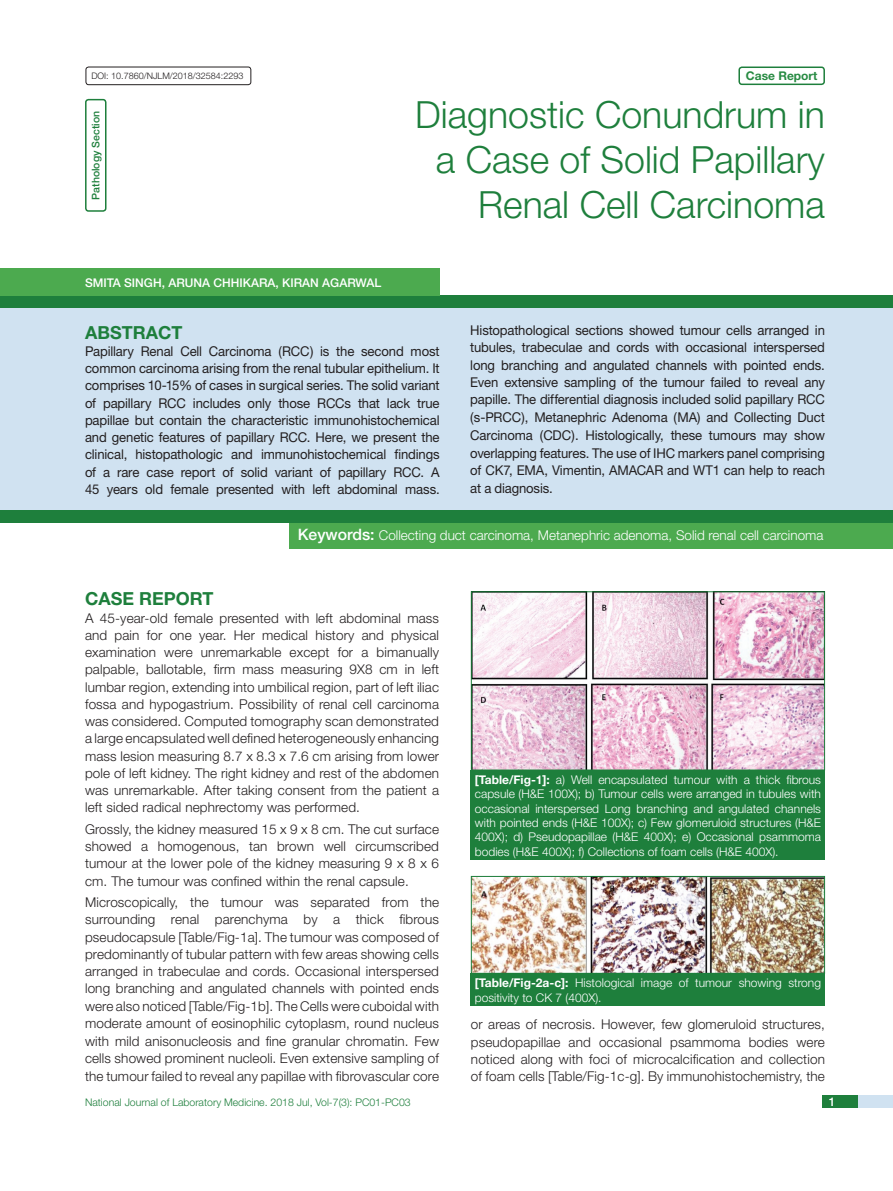
<style>
.page{position:relative;width:893px;height:1191px;background:#fff}
.page>*{position:absolute;margin:0;border:0;box-sizing:border-box;transform-origin:0 0}
.Main_Heading{font:300 37.5px/45px "Helvetica Neue";color:#1e7f3c;text-align:right}
.Heading{font:700 18px "Helvetica Neue";color:#1e7f3c}
.Body_Text{font:300 13.5px/17.2px "Helvetica Neue";letter-spacing:.01em;color:#231f20;text-align:justify}
.Abstract_Text{font:13.5px/17.5px "Helvetica Neue";letter-spacing:-.01em;color:#231f20;text-align:justify}
.t1{font:300 13.5px "Helvetica Neue";color:#fff}
.Table_text{font:300 12px/14.5px "Helvetica Neue";color:#fff;text-align:justify}
.Author{font:500 12px "Helvetica Neue";color:#fff}
.t2{font:700 12px "Helvetica Neue";color:#288b43}
.t3{font:300 10.5px "Helvetica Neue";color:#1e7f3c}
.t4{font:500 10.5px "Helvetica Neue";color:#1e7f3c}
.t5{font:300 9px "Helvetica Neue";color:#231f20}
.s1{font-weight:500;font-size:15.75px}
.s2{font-weight:700}
</style>
<div class="page">
<div style="left:825px;top:1095px;width:68px;height:13px;background:#d0e2f1"></div>
<div style="left:823px;top:1095px;width:35px;height:13px;background:#1e7f3c"></div>
<div style="left:738px;top:66px;width:87px;height:19px;border:2px solid #1e7f3c;border-radius:3px"></div>
<div style="left:86px;top:67px;width:165px;height:18px;border:1px solid #231f20;border-radius:3px"></div>
<div style="left:0;top:308px;width:893px;height:204px;background:#d0e2f1"></div>
<div style="left:0;top:296px;width:893px;height:12px;background:#1e7f3c"></div>
<div style="left:85px;top:99px;width:21px;height:113px;border:2px solid #1e7f3c;border-radius:3px"></div>
<div style="left:0;top:268px;width:439px;height:28px;background:#4caa4f"></div>
<div style="left:0;top:511px;width:893px;height:12px;background:#1e7f3c"></div>
<div style="left:289px;top:523px;width:604px;height:26px;background:#4caa4f"></div>
<img style="left:473px;top:593px;width:350px;height:175px">
<div style="left:471px;top:591px;width:354px;height:179px;border:1px solid #1e7f3c"></div>
<div style="left:471px;top:770px;width:354px;height:90px;background:#1e7f3c"></div>
<img style="left:473px;top:878px;width:350px;height:93px">
<div style="left:471px;top:876px;width:354px;height:97px;border:1px solid #1e7f3c"></div>
<div style="left:471px;top:973px;width:354px;height:33px;background:#1e7f3c"></div>
<p class="t5" style="left:91px;top:70px;width:154px">DOI: 10.7860/NJLM/2018/32584:2293</p>
<p class="t2" style="left:746px;top:68px;width:73px">Case Report</p>
<p class="t4" style="left:89px;top:200px;width:90px;rotate:-90deg">PATHOLOGY SECTION</p>
<p class="Author" style="left:85px;top:276px;width:298px">SMITA SINGH, ARUNA CHHIKARA, KIRAN AGARWAL</p>
<p class="Main_Heading" style="left:415px;top:92px;width:411px">Diagnostic Conundrum in a Case of Solid Papillary<br>Renal Cell Carcinoma</p>
<p class="Heading" style="left:85px;top:321px;width:99px">ABSTRACT</p>
<p class="Abstract_Text" style="left:85px;top:342px;width:356px">Papillary Renal Cell Carcinoma (RCC) is the second most common carcinoma arising from the renal tubular epithelium. It comprises 10-15% of cases in surgical series. The solid variant of papillary RCC includes only those RCCs that lack true papillae but contain the characteristic immunohistochemical and genetic features of papillary RCC. Here, we present the clinical, histopathologic and immunohistochemical findings of a rare case report of solid variant of papillary RCC. A 45 years old female presented with left abdominal mass.</p>
<p class="Abstract_Text" style="left:470px;top:321px;width:356px">Histopathological sections showed tumour cells arranged in tubules, trabeculae and cords with occasional interspersed long branching and angulated channels with pointed ends.<br>Even extensive sampling of the tumour failed to reveal any papille. The differential diagnosis included solid papillary RCC (s-PRCC), Metanephric Adenoma (MA) and Collecting Duct Carcinoma (CDC). Histologically, these tumours may show overlapping features. The use of IHC markers panel comprising of CK7, EMA, Vimentin, AMACAR and WT1 can help to reach at a diagnosis.</p>
<p class="t1" style="left:298px;top:526px;width:527px"><span class="s1">KEYWORDS:</span> Collecting duct carcinoma, Metanephric adenoma, Solid renal cell carcinoma</p>
<p class="Heading" style="left:85px;top:588px;width:117px">Case report</p>
<p class="Body_Text" style="left:85px;top:609px;width:356px">A 45-year-old female presented with left abdominal mass and pain for one year. Her medical history and physical examination were unremarkable except for a bimanually palpable, ballotable, firm mass measuring 9X8 cm in left lumbar region, extending into umbilical region, part of left iliac fossa and hypogastrium. Possibility of renal cell carcinoma was considered. Computed tomography scan demonstrated a large encapsulated well defined heterogeneously enhancing mass lesion measuring 8.7 x 8.3 x 7.6 cm arising from lower pole of left kidney. The right kidney and rest of the abdomen was unremarkable. After taking consent from the patient a left sided radical nephrectomy was performed.</p>
<p class="Body_Text" style="left:85px;top:820px;width:356px">Grossly, the kidney measured 15 x 9 x 8 cm. The cut surface showed a homogenous, tan brown well circumscribed tumour at the lower pole of the kidney measuring 9 x 8 x 6 cm. The tumour was confined within the renal capsule.</p>
<p class="Body_Text" style="left:85px;top:893px;width:355px">Microscopically, the tumour was separated from the surrounding renal parenchyma by a thick fibrous pseudocapsule [Table/Fig-1a]. The tumour was composed of predominantly of tubular pattern with few areas showing cells arranged in trabeculae and cords. Occasional interspersed long branching and angulated channels with pointed ends were also noticed [Table/Fig-1b]. The Cells were cuboidal with moderate amount of eosinophilic cytoplasm, round nucleus with mild anisonucleosis and fine granular chromatin. Few cells showed prominent nucleoli. Even extensive sampling of the tumour failed to reveal any papillae with fibrovascular core</p>
<p class="Table_text" style="left:475px;top:772px;width:348px"><span class="s2">[Table/Fig-1]:</span> a) Well encapsulated tumour with a thick fibrous capsule (H&amp;E 100X); b) Tumour cells were arranged in tubules with occasional interspersed Long branching and angulated channels with pointed ends (H&amp;E 100X); c) Few glomeruloid structures (H&amp;E 400X); d) Pseudopapillae (H&amp;E 400X); e) Occasional psammoma bodies (H&amp;E 400X); f) Collections of foam cells (H&amp;E 400X).</p>
<p class="Table_text" style="left:475px;top:975px;width:348px;line-height:15px"><span class="s2">[Table/Fig-2a-c]:</span> Histological image of tumour showing strong positivity to CK 7 (400X).</p>
<p class="Body_Text" style="left:471px;top:1015px;width:355px">or areas of necrosis. However, few glomeruloid structures, pseudopapillae and occasional psammoma bodies were noticed along with foci of microcalcification and collection of foam cells [Table/Fig-1c-g]. By immunohistochemistry, the</p>
<p class="t3" style="left:85px;top:1096px;width:327px">National Journal of Laboratory Medicine. 2018 Jul, Vol-7(3): PC01-PC03</p>
<p class="Author" style="left:829px;top:1094px;width:8px">1</p>
</div>
